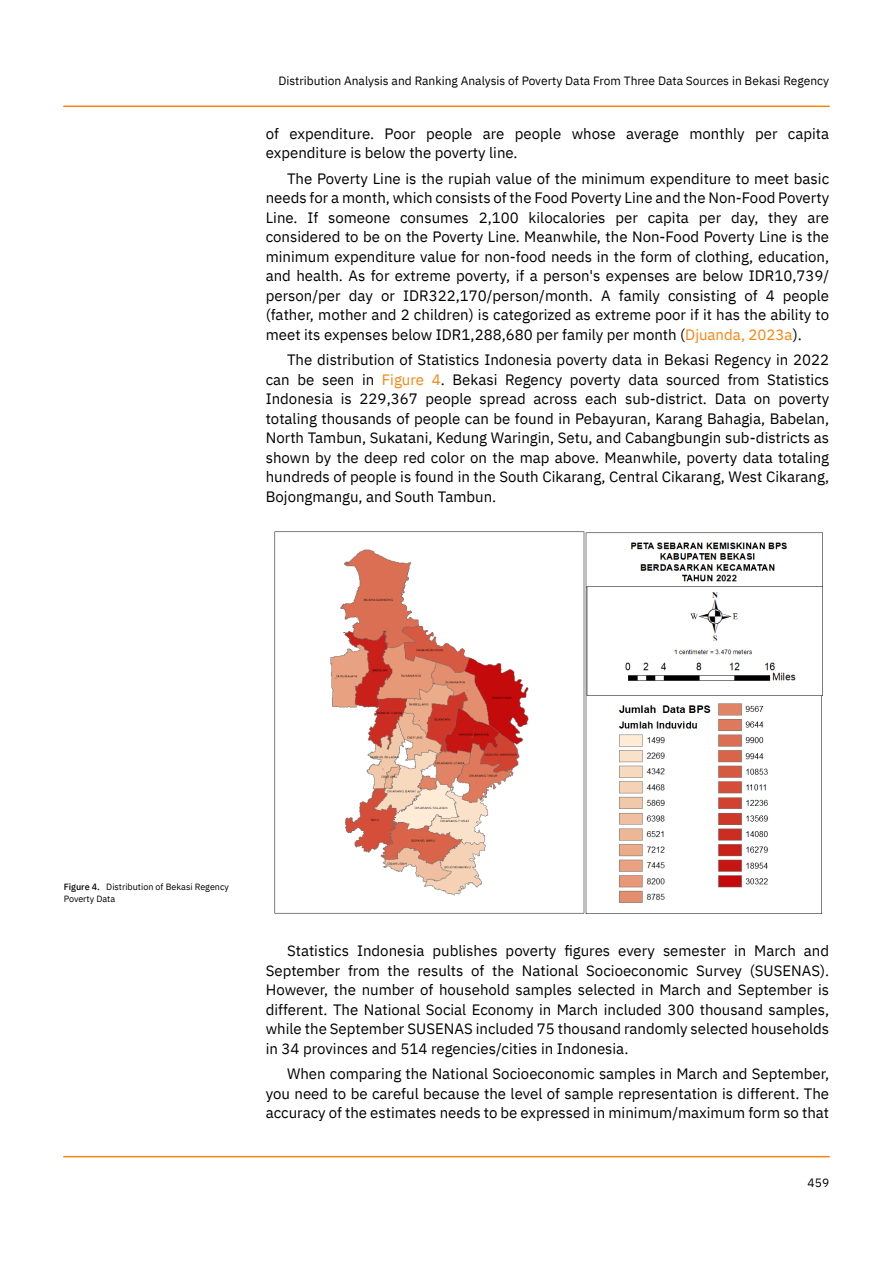
<style>
.page{position:relative;width:893px;height:1263px;background:#fff}
.page>*{position:absolute;margin:0;border:0;box-sizing:border-box;transform-origin:0 0}
.t1{font:15px/19.5px "IBM Plex Sans";color:#000;text-align:justify}
.t2{font:12px "IBM Plex Sans";color:#000}
.t3{font:9px/11.7px "IBM Plex Sans";color:#000}
.s1{color:#f78410}
.s2{font-weight:500}
</style>
<div class="page">
<hr style="left:64px;top:106px;width:765px;height:1px;background:#f78410">
<hr style="left:64px;top:1156px;width:765px;height:1px;background:#f78410">
<img style="left:274px;top:531px;width:549px;height:383px">
<p class="t2" style="left:278px;top:76px;width:552px">Distribution Analysis and Ranking Analysis of Poverty Data From Three Data Sources in Bekasi Regency</p>
<p class="t1" style="left:266px;top:125px;width:565px">of expenditure. Poor people are people whose average monthly per capita expenditure is below the poverty line.</p>
<p class="t1" style="left:266px;top:170px;width:565px;text-indent:21px">The Poverty Line is the rupiah value of the minimum expenditure to meet basic needs for a month, which consists of the Food Poverty Line and the Non-Food Poverty Line. If someone consumes 2,100 kilocalories per capita per day, they are considered to be on the Poverty Line. Meanwhile, the Non-Food Poverty Line is the minimum expenditure value for non-food needs in the form of clothing, education, and health. As for extreme poverty, if a person's expenses are below IDR10,739/ person/per day or IDR322,170/person/month. A family consisting of 4 people (father, mother and 2 children) is categorized as extreme poor if it has the ability to meet its expenses below IDR1,288,680 per family per month (<span class="s1">Djuanda, 2023a</span>).</p>
<p class="t1" style="left:266px;top:351px;width:565px;text-indent:21px">The distribution of Statistics Indonesia poverty data in Bekasi Regency in 2022 can be seen in <span class="s1">Figure 4</span>. Bekasi Regency poverty data sourced from Statistics Indonesia is 229,367 people spread across each sub-district. Data on poverty totaling thousands of people can be found in Pebayuran, Karang Bahagia, Babelan, North Tambun, Sukatani, Kedung Waringin, Setu, and Cabangbungin sub-districts as shown by the deep red color on the map above. Meanwhile, poverty data totaling hundreds of people is found in the South Cikarang, Central Cikarang, West Cikarang, Bojongmangu, and South Tambun.</p>
<p class="t3" style="left:64px;top:882px;width:167px"><span class="s2">Figure 4.</span> Distribution of Bekasi Regency<br>Poverty Data</p>
<p class="t1" style="left:266px;top:942px;width:565px;text-indent:21px">Statistics Indonesia publishes poverty figures every semester in March and September from the results of the National Socioeconomic Survey (SUSENAS).<br>However, the number of household samples selected in March and September is different. The National Social Economy in March included 300 thousand samples, while the September SUSENAS included 75 thousand randomly selected households in 34 provinces and 514 regencies/cities in Indonesia.</p>
<p class="t1" style="left:266px;top:1065px;width:565px;text-indent:21px">When comparing the National Socioeconomic samples in March and September, you need to be careful because the level of sample representation is different. The accuracy of the estimates needs to be expressed in minimum/maximum form so that</p>
<p class="t2" style="left:808px;top:1177px;width:23px">459</p>
</div>
